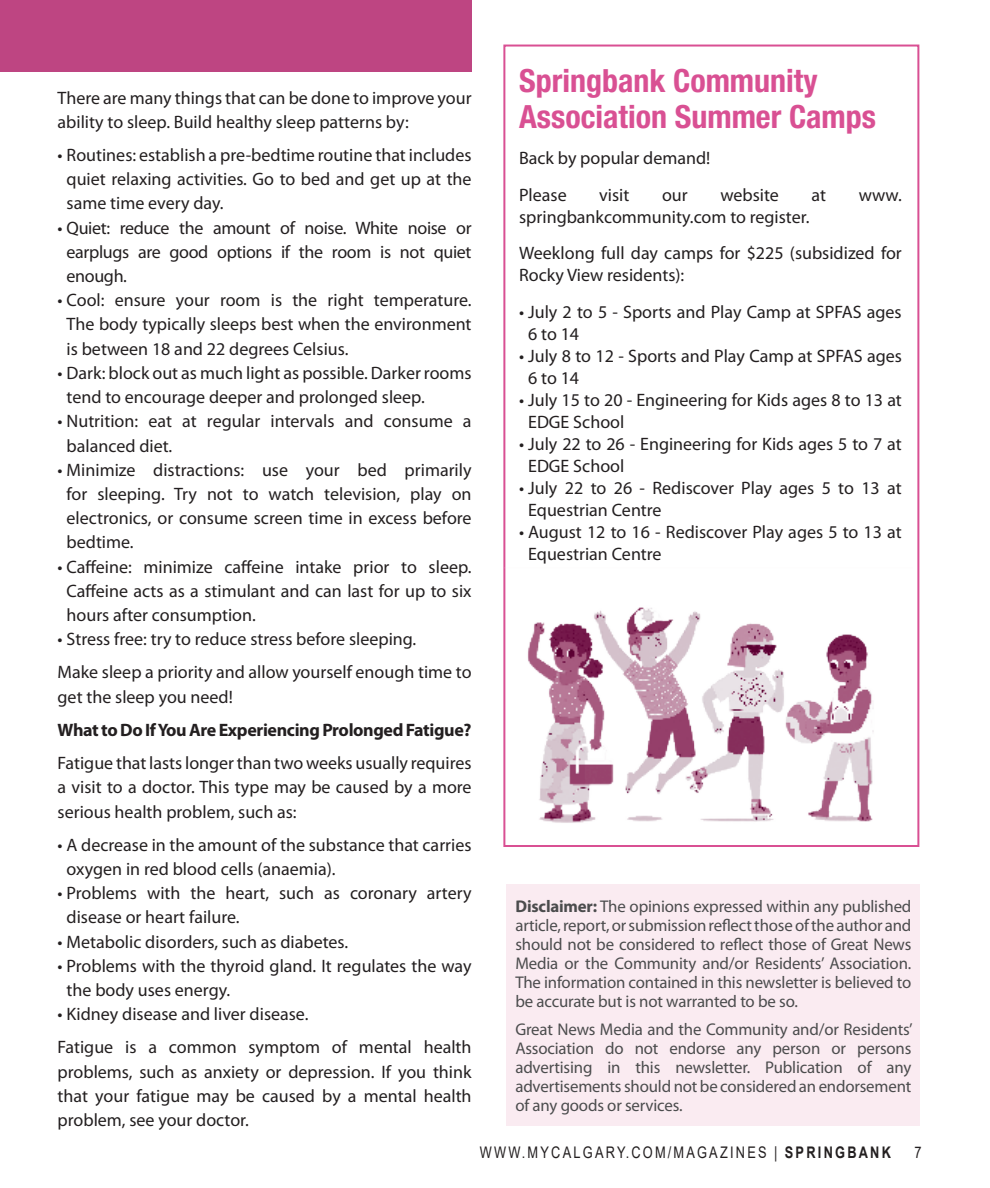
<style>
.page{position:relative;width:990px;height:1188px;background:#fff}
.page>*{position:absolute;margin:0;border:0;box-sizing:border-box;transform-origin:0 0}
.In_Around_title{font:700 condensed 32px/36px "Helvetica Neue LT Std";color:#d95093}
.Body_text{font:18px/24.2px "Myriad Pro";color:#231f20}
.Body_text-2{font:700 18px "Myriad Pro";letter-spacing:-.02em;color:#231f20}
.Body_text-3{font:17px/19px "Myriad Pro";letter-spacing:-.01em;color:#4b4c4d;text-align:justify}
.t1{font:16px "Arial";letter-spacing:.175em;color:#231f20;scale:.8 1}
.s1{font-weight:700}
</style>
<div class="page">
<div style="left:503px;top:45px;width:416px;height:802px;border:2px solid #d95093"></div>
<img style="left:504px;top:567px;width:370px;height:263px">
<div style="left:506px;top:884px;width:414px;height:242px;background:#faebf1"></div>
<div style="left:0;top:0;width:472px;height:72px;background:#be4582"></div>
<p class="Body_text" style="left:58px;top:85px;width:416px">There are many things that can be done to improve your ability to sleep. Build healthy sleep patterns by:</p>
<p class="Body_text" style="left:67px;top:143px;width:407px;text-align:justify;text-indent:-9px">• Routines: establish a pre-bedtime routine that includes quiet relaxing activities. Go to bed and get up at the same time every day.</p>
<p class="Body_text" style="left:67px;top:215px;width:407px;text-align:justify;text-indent:-9px">• Quiet: reduce the amount of noise. White noise or earplugs are good options if the room is not quiet enough.</p>
<p class="Body_text" style="left:67px;top:288px;width:407px;text-align:justify;text-indent:-9px">• Cool: ensure your room is the right temperature.<br>The body typically sleeps best when the environment is between 18 and 22 degrees Celsius.</p>
<p class="Body_text" style="left:67px;top:360px;width:406px;text-indent:-9px">• Dark: block out as much light as possible. Darker rooms tend to encourage deeper and prolonged sleep.</p>
<p class="Body_text" style="left:67px;top:409px;width:406px;text-indent:-9px">• Nutrition: eat at regular intervals and consume a balanced diet.</p>
<p class="Body_text" style="left:67px;top:457px;width:407px;text-align:justify;text-indent:-9px">• Minimize distractions: use your bed primarily for sleeping. Try not to watch television, play on electronics, or consume screen time in excess before bedtime.</p>
<p class="Body_text" style="left:67px;top:554px;width:406px;text-align:justify;text-indent:-9px">• Caffeine: minimize caffeine intake prior to sleep.<br>Caffeine acts as a stimulant and can last for up to six hours after consumption.</p>
<p class="Body_text" style="left:58px;top:627px;width:360px">• Stress free: try to reduce stress before sleeping.</p>
<p class="Body_text" style="left:58px;top:660px;width:415px">Make sleep a priority and allow yourself enough time to get the sleep you need!</p>
<p class="Body_text-2" style="left:58px;top:718px;width:416px">What to Do If You Are Experiencing Prolonged Fatigue?</p>
<p class="Body_text" style="left:58px;top:751px;width:416px;text-align:justify">Fatigue that lasts longer than two weeks usually requires a visit to a doctor. This type may be caused by a more serious health problem, such as:</p>
<p class="Body_text" style="left:67px;top:832px;width:407px;text-indent:-9px">• A decrease in the amount of the substance that carries oxygen in red blood cells (anaemia).</p>
<p class="Body_text" style="left:67px;top:881px;width:407px;text-indent:-9px">• Problems with the heart, such as coronary artery disease or heart failure.</p>
<p class="Body_text" style="left:58px;top:929px;width:292px">• Metabolic disorders, such as diabetes.</p>
<p class="Body_text" style="left:67px;top:953px;width:406px;text-indent:-9px">• Problems with the thyroid gland. It regulates the way the body uses energy.</p>
<p class="Body_text" style="left:58px;top:1002px;width:252px">• Kidney disease and liver disease.</p>
<p class="Body_text" style="left:58px;top:1035px;width:416px;text-align:justify">Fatigue is a common symptom of mental health problems, such as anxiety or depression. If you think that your fatigue may be caused by a mental health problem, see your doctor.</p>
<p class="In_Around_title" style="left:519px;top:62px;width:358px">Springbank Community<br>Association Summer Camps</p>
<p class="Body_text" style="left:519px;top:146px;width:193px">Back by popular demand!</p>
<p class="Body_text" style="left:519px;top:182px;width:49px">Please</p>
<p class="Body_text" style="left:599px;top:182px;width:32px">visit</p>
<p class="Body_text" style="left:662px;top:182px;width:27px">our</p>
<p class="Body_text" style="left:720px;top:182px;width:60px">website</p>
<p class="Body_text" style="left:812px;top:182px;width:16px">at</p>
<p class="Body_text" style="left:859px;top:182px;width:45px">www.</p>
<p class="Body_text" style="left:519px;top:204px;width:292px">springbankcommunity.com to register.</p>
<p class="Body_text" style="left:519px;top:242px;width:384px;line-height:22px">Weeklong full day camps for $225 (subsidized for<br>Rocky View residents):</p>
<p class="Body_text" style="left:528px;top:300px;width:375px;line-height:22px;text-indent:-9px">• July 2 to 5 - Sports and Play Camp at SPFAS ages<br>6 to 14</p>
<p class="Body_text" style="left:528px;top:344px;width:375px;line-height:22px;text-indent:-9px">• July 8 to 12 - Sports and Play Camp at SPFAS ages<br>6 to 14</p>
<p class="Body_text" style="left:528px;top:388px;width:375px;line-height:22px;text-indent:-9px">• July 15 to 20 - Engineering for Kids ages 8 to 13 at<br>EDGE School</p>
<p class="Body_text" style="left:528px;top:432px;width:375px;line-height:22px;text-indent:-9px">• July 22 to 26 - Engineering for Kids ages 5 to 7 at<br>EDGE School</p>
<p class="Body_text" style="left:528px;top:476px;width:375px;line-height:22px;text-indent:-9px">• July 22 to 26 - Rediscover Play ages 5 to 13 at<br>Equestrian Centre</p>
<p class="Body_text" style="left:528px;top:520px;width:375px;line-height:22px;text-indent:-9px">• August 12 to 16 - Rediscover Play ages 5 to 13 at<br>Equestrian Centre</p>
<p class="Body_text-3" style="left:515px;top:897px;width:398px"><span class="s1">Disclaimer:</span> The opinions expressed within any published article, report, or submission reflect those of the author and should not be considered to reflect those of Great News Media or the Community and/or Residents’ Association.<br>The information contained in this newsletter is believed to be accurate but is not warranted to be so.</p>
<p class="Body_text-3" style="left:515px;top:1020px;width:399px">Great News Media and the Community and/or Residents’ Association do not endorse any person or persons advertising in this newsletter. Publication of any advertisements should not be considered an endorsement of any goods or services.</p>
<p class="t1" style="left:480px;top:1141px;width:515px">WWW.MYCALGARY.COM/MAGAZINES | <span class="s1">SPRINGBANK</span></p>
<p class="t1" style="left:914px;top:1141px;width:10px">7</p>
</div>
